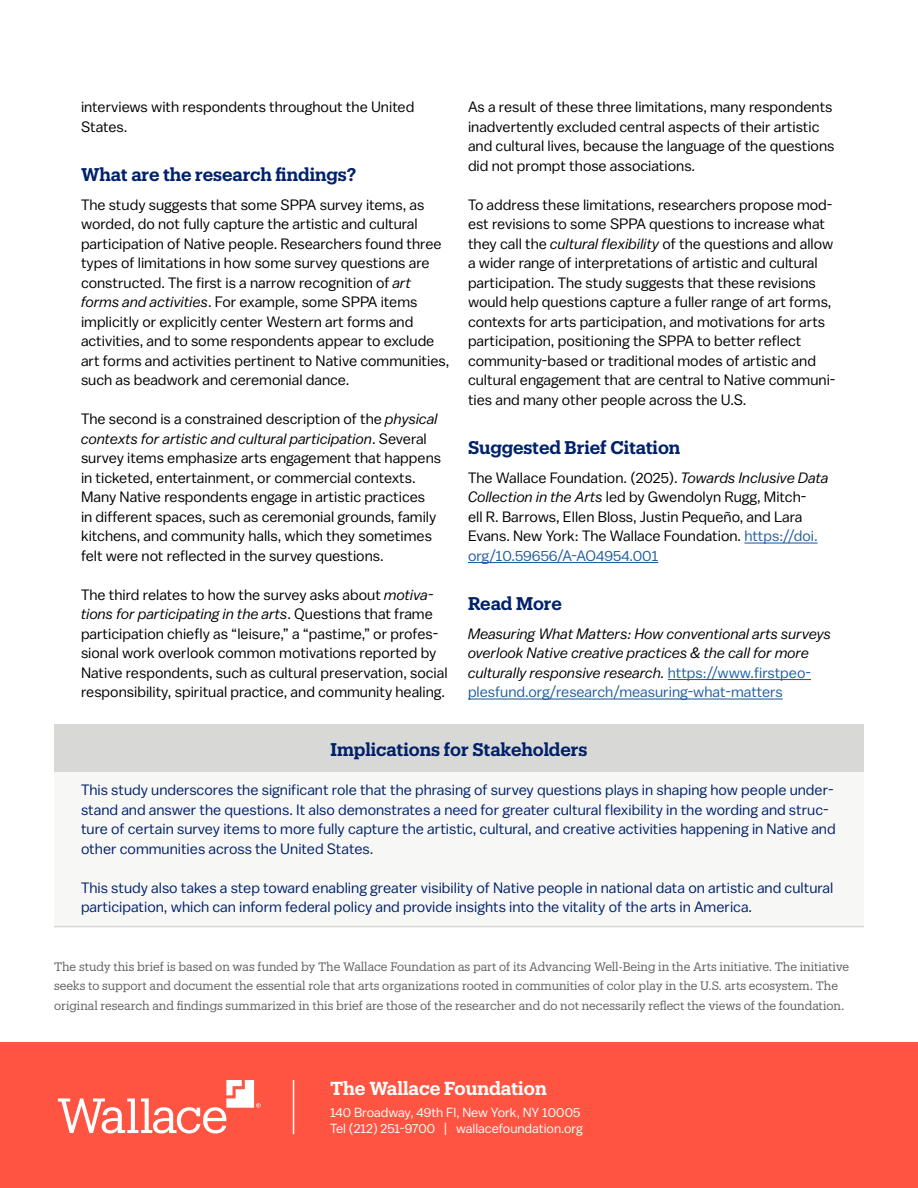
<style>
.page{position:relative;width:918px;height:1188px;background:#fff}
.page>*{position:absolute;margin:0;border:0;box-sizing:border-box;transform-origin:0 0}
.t1{font:600 18.45px "Produkt";color:#fff}
.t2{font:600 18px "Produkt";letter-spacing:-.005em;color:#00216a}
.t3{font:15px/19.5px "Balto";color:#000}
.t4{font:15px/19.5px "Balto";color:#00216a}
.t5{font:italic 15px/19.5px "Balto";color:#000}
.t6{font:13.2px/15.9px "Balto";color:#fff}
.t7{font:12px/19.5px "Produkt";letter-spacing:-.005em;color:#616264}
.s1{font-style:italic}
.s2{color:#215e9e}
.s3{font-style:normal;color:#215e9e}
</style>
<div class="page">
<div style="left:0;top:1042px;width:918px;height:146px;background:#ff5442"></div>
<div style="left:54px;top:724px;width:810px;height:203px;background:#f7f7f6"></div>
<svg style="left:58px;top:1080px;width:203px;height:54px"></svg>
<hr style="left:293px;top:1080px;width:1px;height:54px;background:#fff">
<div style="left:54px;top:724px;width:810px;height:48px;background:#d8d9d6"></div>
<hr style="left:54px;top:926px;width:810px;height:1px;background:#d8d9d6">
<hr style="left:744px;top:542px;width:74px;height:2px;background:#215e9e">
<hr style="left:468px;top:562px;width:190px;height:1px;background:#215e9e">
<hr style="left:668px;top:679px;width:143px;height:1px;background:#215e9e">
<hr style="left:468px;top:698px;width:315px;height:2px;background:#215e9e">
<p class="t3" style="left:81px;top:97px;width:335px">interviews with respondents throughout the United<br>States.</p>
<p class="t2" style="left:81px;top:161px;width:277px">What are the research findings?</p>
<p class="t3" style="left:81px;top:195px;width:370px">The study suggests that some SPPA survey items, as worded, do not fully capture the artistic and cultural participation of Native people. Researchers found three types of limitations in how some survey questions are constructed. The first is a narrow recognition of <span class="s1">art forms and activities</span>. For example, some SPPA items implicitly or explicitly center Western art forms and activities, and to some respondents appear to exclude art forms and activities pertinent to Native communities, such as beadwork and ceremonial dance.</p>
<p class="t3" style="left:81px;top:409px;width:362px">The second is a constrained description of the <span class="s1">physical contexts for artistic and cultural participation</span>. Several survey items emphasize arts engagement that happens in ticketed, entertainment, or commercial contexts.<br>Many Native respondents engage in artistic practices<br>in different spaces, such as ceremonial grounds, family kitchens, and community halls, which they sometimes felt were not reflected in the survey questions.</p>
<p class="t3" style="left:81px;top:585px;width:368px">The third relates to how the survey asks about <span class="s1">motiva&shy;tions for participating in the arts</span>. Questions that frame participation chiefly as “leisure,” a “pastime,” or profes&shy;sional work overlook common motivations reported by Native respondents, such as cultural preservation, social responsibility, spiritual practice, and community healing.</p>
<p class="t3" style="left:468px;top:97px;width:368px">As a result of these three limitations, many respondents inadvertently excluded central aspects of their artistic and cultural lives, because the language of the questions did not prompt those associations.</p>
<p class="t3" style="left:468px;top:195px;width:369px">To address these limitations, researchers propose mod&shy;est revisions to some SPPA questions to increase what they call the <span class="s1">cultural flexibility</span> of the questions and allow a wider range of interpretations of artistic and cultural participation. The study suggests that these revisions would help questions capture a fuller range of art forms, contexts for arts participation, and motivations for arts participation, positioning the SPPA to better reflect community-based or traditional modes of artistic and cultural engagement that are central to Native communi&shy;ties and many other people across the U.S.</p>
<p class="t2" style="left:468px;top:434px;width:214px">Suggested Brief Citation</p>
<p class="t3" style="left:468px;top:468px;width:362px">The Wallace Foundation. (2025). <span class="s1">Towards Inclusive Data Collection in the Arts</span> led by Gwendolyn Rugg, Mitch-<br>ell R. Barrows, Ellen Bloss, Justin Pequeño, and Lara Evans. New York: The Wallace Foundation. <span class="s2">https://doi. org/10.59656/A-AO4954.001</span></p>
<p class="t2" style="left:468px;top:590px;width:95px">Read More</p>
<p class="t5" style="left:468px;top:624px;width:365px">Measuring What Matters: How conventional arts surveys overlook Native creative practices &amp; the call for more culturally responsive research. <span class="s3">https://www.firstpeo&shy;plesfund.org/research/measuring-what-matters</span></p>
<p class="t2" style="left:330px;top:737px;width:259px">Implications for Stakeholders</p>
<p class="t4" style="left:81px;top:780px;width:756px">This study underscores the significant role that the phrasing of survey questions plays in shaping how people under&shy;stand and answer the questions. It also demonstrates a need for greater cultural flexibility in the wording and struc&shy;ture of certain survey items to more fully capture the artistic, cultural, and creative activities happening in Native and other communities across the United States.</p>
<p class="t4" style="left:81px;top:877px;width:754px">This study also takes a step toward enabling greater visibility of Native people in national data on artistic and cultural participation, which can inform federal policy and provide insights into the vitality of the arts in America.</p>
<p class="t7" style="left:54px;top:956px;width:797px">The study this brief is based on was funded by The Wallace Foundation as part of its Advancing Well-Being in the Arts initiative. The initiative seeks to support and document the essential role that arts organizations rooted in communities of color play in the U.S. arts ecosystem. The original research and findings summarized in this brief are those of the researcher and do not necessarily reflect the views of the foundation.</p>
<p class="t1" style="left:330px;top:1075px;width:218px">The Wallace Foundation</p>
<p class="t6" style="left:330px;top:1104px;width:254px">140 Broadway, 49th Fl, New York, NY 10005<br>Tel (212) 251-9700 | wallacefoundation.org</p>
</div>
